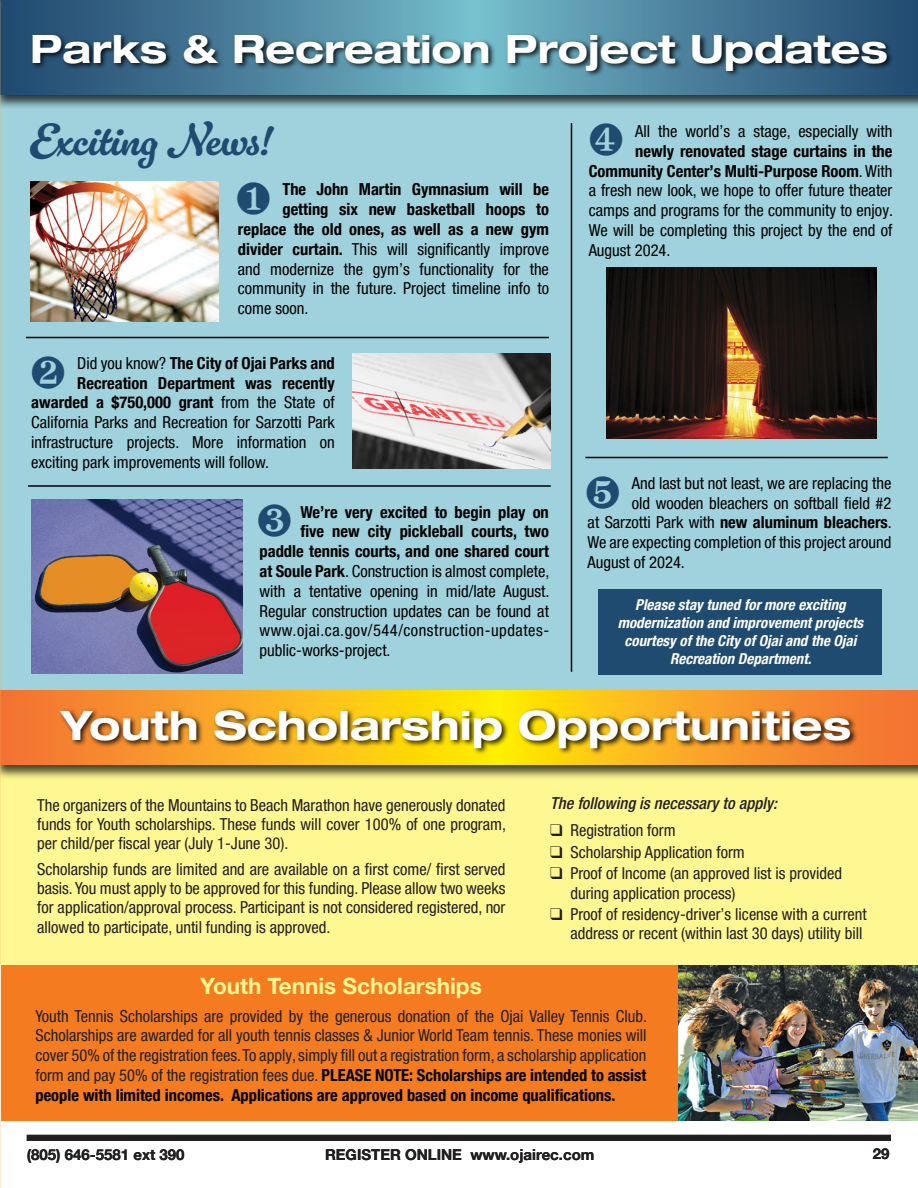
<style>
.page{position:relative;width:918px;height:1188px;background:#fff}
.page>*{position:absolute;margin:0;border:0;box-sizing:border-box;transform-origin:0 0}
.t1{font:45px "Gelato Luxe";color:#204b71}
.t2{font:700 expanded 40.5px "Helvetica Neue LT Pro";color:#fff}
.t3{font:700 expanded 39px "Helvetica Neue LT Pro";color:#fff}
.t4{font:700 22.5px "Helvetica Neue LT Pro";color:#fff791}
.t5{font:condensed 16.5px/19.2px "Helvetica Neue LT Pro";color:#221f20;text-align:justify}
.t6{font:condensed 16.5px/19.8px "Helvetica Neue LT Pro";color:#000;text-align:justify}
.t7{font:700 condensed 16.5px "Helvetica Neue LT Pro";color:#000}
.t8{font:condensed 16.5px "Helvetica Neue LT Pro";letter-spacing:.03em;color:#000}
.t9{font:italic 500 condensed 16.5px "Helvetica Neue LT Pro";color:#221f20}
.t10{font:italic 700 condensed 15px/18px "Helvetica Neue LT Pro";color:#fff;text-align:center}
.t11{font:700 15px "Helvetica Neue LT Pro";color:#221f20}
.s1{font-weight:700}
.s2{font-weight:400}
.s3{font-weight:700;color:#000}
</style>
<div class="page">
<div style="left:27px;top:1135px;width:864px;height:6px;background:#221f20"></div>
<div style="left:0;top:88px;width:918px;height:620px;background:#9fd2dc"></div>
<div style="left:0;top:0;width:918px;height:109px;background:#000;opacity:.73"></div>
<svg style="left:0;top:0;width:918px;height:94px;background:#487d99"></svg>
<div style="left:30px;top:32px;width:865px;height:46px;background:#000;opacity:.85"></div>
<img style="left:31px;top:182px;width:187px;height:140px">
<img style="left:606px;top:267px;width:270px;height:172px">
<img style="left:352px;top:353px;width:198px;height:115px">
<div style="left:1px;top:716px;width:917px;height:249px;background:#fff791"></div>
<div style="left:1px;top:965px;width:702px;height:155px;background:#f47b20"></div>
<img style="left:679px;top:966px;width:239px;height:154px">
<div style="left:0;top:689px;width:918px;height:91px;background:#000;opacity:.72"></div>
<svg style="left:0;top:690px;width:918px;height:75px;background:#f9a123"></svg>
<div style="left:58px;top:707px;width:800px;height:48px;background:#000;opacity:.85"></div>
<img style="left:32px;top:500px;width:211px;height:174px">
<div style="left:599px;top:589px;width:283px;height:86px;background:#204b71"></div>
<hr style="left:26px;top:337px;width:523px;height:1px;background:#000">
<hr style="left:28px;top:485px;width:523px;height:2px;background:#000">
<hr style="left:571px;top:123px;width:1px;height:549px;background:#000">
<hr style="left:585px;top:457px;width:303px;height:1px;background:#000">
<h3 class="t3" style="left:30px;top:24px;width:859px">Parks &amp; Recreation Project Updates</h3>
<h1 class="t1" style="left:30px;top:113px;width:242px">Exciting News!</h1>
<p class="t7" style="left:282px;top:180px;width:268px">The John Martin Gymnasium will be</p>
<p class="t7" style="left:282px;top:199px;width:268px">getting six new basketball hoops to</p>
<p class="t7" style="left:238px;top:219px;width:313px">replace the old ones, as well as a new gym</p>
<p class="t6" style="left:238px;top:239px;width:313px"><span class="s1">divider curtain.</span> This will significantly improve</p>
<p class="t6" style="left:238px;top:259px;width:313px">and modernize the gym’s functionality for the</p>
<p class="t6" style="left:238px;top:278px;width:313px">community in the future. Project timeline info to</p>
<p class="t6" style="left:238px;top:298px;width:72px">come soon.</p>
<p class="t7" style="left:77px;top:353px;width:259px"><span class="s2">Did you know?</span> The City of Ojai Parks and</p>
<p class="t7" style="left:77px;top:373px;width:259px">Recreation Department was recently</p>
<p class="t7" style="left:31px;top:393px;width:305px">awarded a $750,000 grant <span class="s2">from the State of</span></p>
<p class="t6" style="left:31px;top:412px;width:305px">California Parks and Recreation for Sarzotti Park</p>
<p class="t6" style="left:31px;top:432px;width:305px">infrastructure projects. More information on</p>
<p class="t6" style="left:31px;top:452px;width:240px">exciting park improvements will follow.</p>
<p class="t7" style="left:300px;top:502px;width:250px">We’re very excited to begin play on</p>
<p class="t7" style="left:300px;top:522px;width:250px">five new city pickleball courts, two</p>
<p class="t7" style="left:260px;top:541px;width:291px">paddle tennis courts, and one shared court</p>
<p class="t6" style="left:260px;top:561px;width:291px"><span class="s1">at Soule Park</span>. Construction is almost complete,</p>
<p class="t6" style="left:260px;top:581px;width:292px">with a tentative opening in mid/late August.</p>
<p class="t6" style="left:260px;top:601px;width:291px">Regular construction updates can be found at</p>
<p class="t8" style="left:260px;top:621px;width:291px">www.ojai.ca.gov/544/construction-updates-</p>
<p class="t6" style="left:260px;top:640px;width:133px">public-works-project.</p>
<p class="t6" style="left:635px;top:121px;width:259px">All the world’s a stage, especially with</p>
<p class="t6" style="left:589px;top:141px;width:306px;text-indent:46px"><span class="s1">newly renovated stage curtains in the Community Center’s Multi-Purpose Room</span>. With a fresh new look, we hope to offer future theater camps and programs for the community to enjoy.<br>We will be completing this project by the end of August 2024.</p>
<p class="t6" style="left:632px;top:473px;width:261px">And last but not least, we are replacing the</p>
<p class="t6" style="left:632px;top:493px;width:261px">old wooden bleachers on softball field #2</p>
<p class="t7" style="left:588px;top:513px;width:306px"><span class="s2">at Sarzotti Park with</span> new aluminum bleachers<span class="s2">.</span></p>
<p class="t6" style="left:588px;top:532px;width:305px">We are expecting completion of this project around</p>
<p class="t6" style="left:588px;top:552px;width:99px">August of 2024.</p>
<p class="t10" style="left:618px;top:596px;width:247px">Please stay tuned for more exciting modernization and improvement projects courtesy of the City of Ojai and the Ojai Recreation Department.</p>
<h2 class="t2" style="left:61px;top:699px;width:792px">Youth Scholarship Opportunities</h2>
<p class="t5" style="left:37px;top:795px;width:470px">The organizers of the Mountains to Beach Marathon have generously donated funds for Youth scholarships. These funds will cover 100% of one program, per child/per fiscal year (July 1-June 30).</p>
<p class="t5" style="left:37px;top:859px;width:470px">Scholarship funds are limited and are available on a first come/ first served basis. You must apply to be approved for this funding. Please allow two weeks for application/approval process. Participant is not considered registered, nor allowed to participate, until funding is approved.</p>
<p class="t9" style="left:550px;top:793px;width:228px">The following is necessary to apply:</p>
<p class="t5" style="left:550px;top:820px;width:127px">❑ Registration form</p>
<p class="t5" style="left:550px;top:842px;width:196px">❑ Scholarship Application form</p>
<p class="t5" style="left:570px;top:864px;width:273px;text-indent:-20px">❑ Proof of Income (an approved list is provided during application process)</p>
<p class="t5" style="left:550px;top:905px;width:318px;text-align:right">❑ Proof of residency-driver’s license with a current address or recent (within last 30 days) utility bill</p>
<h3 class="t4" style="left:200px;top:972px;width:283px">Youth Tennis Scholarships</h3>
<p class="t5" style="left:35px;top:1006px;width:613px;line-height:19.8px">Youth Tennis Scholarships are provided by the generous donation of the Ojai Valley Tennis Club.<br>Scholarships are awarded for all youth tennis classes &amp; Junior World Team tennis. These monies will cover 50% of the registration fees. To apply, simply fill out a registration form, a scholarship application form and pay 50% of the registration fees due. <span class="s3">PLEASE NOTE: Scholarships are intended to assist people with limited incomes. Applications are approved based on income qualifications.</span></p>
<p class="t11" style="left:27px;top:1146px;width:159px">(805) 646-5581 ext 390</p>
<p class="t11" style="left:325px;top:1146px;width:271px">REGISTER ONLINE www.ojairec.com</p>
<p class="t11" style="left:873px;top:1144px;width:18px">29</p>
</div>
